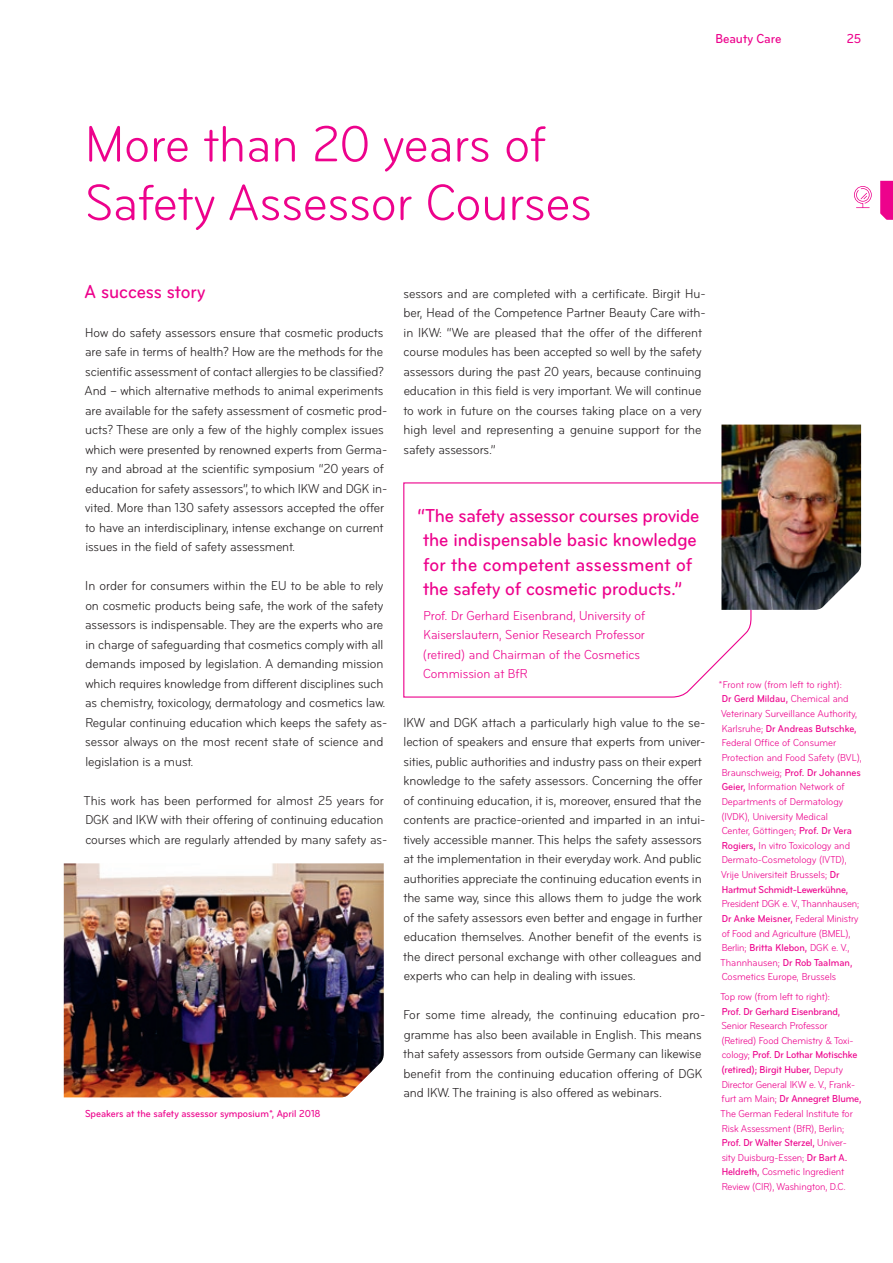
<style>
.page{position:relative;width:893px;height:1263px;background:#fff}
.page>*{position:absolute;margin:0;border:0;box-sizing:border-box;transform-origin:0 0}
.t1{font:condensed 52.5px/58.5px "Bryant";color:#ed028c}
.t2{font:500 condensed 19.5px/24.3px "Bryant";color:#ed028c}
.t3{font:condensed 13.5px/19.5px "Bryant";letter-spacing:-.005em;color:#231f20}
.t4{font:condensed 13.5px/19.5px "Bryant";color:#ed028c}
.t5{font:500 condensed 13.5px "Bryant";color:#ed028c}
.t6{font:condensed 10.5px/14.7px "Bryant";letter-spacing:-.01em;color:#ed028c}
.t7{font:500 condensed 10.5px "Bryant";color:#ed028c}
.s1{font-weight:500}
</style>
<div class="page">
<img style="left:64px;top:863px;width:320px;height:234px">
<svg style="left:403px;top:482px;width:349px;height:216px"></svg>
<img style="left:721px;top:425px;width:140px;height:185px">
<svg style="left:854px;top:186px;width:18px;height:22px"></svg>
<svg style="left:880px;top:181px;width:13px;height:39px"></svg>
<p class="t5" style="left:715px;top:30px;width:68px">Beauty Care</p>
<p class="t5" style="left:847px;top:30px;width:16px">25</p>
<h1 class="t1" style="left:85px;top:116px;width:508px">More than 20 years of<br>Safety Assessor Courses</h1>
<h2 class="t2" style="left:85px;top:279px;width:122px">A success story</h2>
<p class="t3" style="left:84px;top:323px;width:304px">How do safety assessors ensure that cosmetic products are safe in terms of health? How are the methods for the scientific assessment of contact allergies to be classified?<br>And – which alternative methods to animal experiments are available for the safety assessment of cosmetic prod&shy;ucts? These are only a few of the highly complex issues which were presented by renowned experts from Germa&shy;ny and abroad at the scientific symposium “20 years of education for safety assessors”, to which IKW and DGK in&shy;vited. More than 130 safety assessors accepted the offer to have an interdisciplinary, intense exchange on current issues in the field of safety assessment.</p>
<p class="t3" style="left:85px;top:576px;width:304px">In order for consumers within the EU to be able to rely on cosmetic products being safe, the work of the safety assessors is indispensable. They are the experts who are in charge of safeguarding that cosmetics comply with all demands imposed by legislation. A demanding mission which requires knowledge from different disciplines such as chemistry, toxicology, dermatology and cosmetics law.<br>Regular continuing education which keeps the safety as&shy;sessor always on the most recent state of science and legislation is a must.</p>
<p class="t3" style="left:84px;top:791px;width:305px">This work has been performed for almost 25 years for<br>DGK and IKW with their offering of continuing education courses which are regularly attended by many safety as-</p>
<p class="t7" style="left:85px;top:1107px;width:237px">Speakers at the safety assessor symposium*, April 2018</p>
<p class="t3" style="left:403px;top:284px;width:304px">sessors and are completed with a certificate. Birgit Hu&shy;ber, Head of the Competence Partner Beauty Care with&shy;in IKW: “We are pleased that the offer of the different course modules has been accepted so well by the safety assessors during the past 20 years, because continuing education in this field is very important. We will continue to work in future on the courses taking place on a very high level and representing a genuine support for the safety assessors.”</p>
<h2 class="t2" style="left:417px;top:503px;width:283px">“The safety assessor courses provide the indispensable basic knowledge for the competent assessment of the safety of cosmetic products.”</h2>
<p class="t4" style="left:423px;top:606px;width:224px">Prof. Dr Gerhard Eisenbrand, University of Kaiserslautern, Senior Research Professor (retired) and Chairman of the Cosmetics Commission at BfR</p>
<p class="t3" style="left:403px;top:713px;width:304px">IKW and DGK attach a particularly high value to the se&shy;lection of speakers and ensure that experts from univer&shy;sities, public authorities and industry pass on their expert knowledge to the safety assessors. Concerning the offer of continuing education, it is, moreover, ensured that the contents are practice-oriented and imparted in an intui&shy;tively accessible manner. This helps the safety assessors at the implementation in their everyday work. And public authorities appreciate the continuing education events in the same way, since this allows them to judge the work of the safety assessors even better and engage in further education themselves. Another benefit of the events is the direct personal exchange with other colleagues and experts who can help in dealing with issues.</p>
<p class="t3" style="left:403px;top:1005px;width:303px">For some time already, the continuing education pro&shy;gramme has also been available in English. This means that safety assessors from outside Germany can likewise benefit from the continuing education offering of DGK and IKW. The training is also offered as webinars.</p>
<p class="t6" style="left:719px;top:677px;width:145px">*Front row (from left to right):<br><span class="s1">Dr Gerd Mildau,</span> Chemical and<br>Veterinary Surveillance Authority,<br>Karlsruhe; <span class="s1">Dr Andreas Butschke,<br></span>Federal Office of Consumer<br>Protection and Food Safety (BVL),<br>Braunschweig; <span class="s1">Prof. Dr Johannes<br>Geier,</span> Information Network of<br>Departments of Dermatology (IVDK), University Medical<br>Center, Göttingen; <span class="s1">Prof. Dr Vera<br>Rogiers,</span> In vitro Toxicology and<br>Dermato-Cosmetology (IVTD),<br>Vrije Universiteit Brussels; <span class="s1">Dr<br>Hartmut Schmidt-Lewerkühne,</span></p>
<p class="t6" style="left:721px;top:897px;width:140px">President DGK e. V., Thannhausen;<br><span class="s1">Dr Anke Meisner,</span> Federal Ministry of Food and Agriculture (BMEL),<br>Berlin; <span class="s1">Britta Klebon,</span> DGK e. V.,<br>Thannhausen; <span class="s1">Dr Rob Taalman,<br></span>Cosmetics Europe, Brussels</p>
<p class="t6" style="left:721px;top:989px;width:111px">Top row (from left to right):</p>
<p class="t7" style="left:722px;top:1005px;width:120px">Prof. Dr Gerhard Eisenbrand,</p>
<p class="t6" style="left:721px;top:1018px;width:142px">Senior Research Professor (Retired) Food Chemistry &amp; Toxi&shy;cology; <span class="s1">Prof. Dr Lothar Motischke (retired); Birgit Huber,</span> Deputy<br>Director General IKW e. V., Frank&shy;furt am Main; <span class="s1">Dr Annegret Blume,<br></span>The German Federal Institute for<br>Risk Assessment (BfR), Berlin;<br><span class="s1">Prof. Dr Walter Sterzel,</span> Univer&shy;sity Duisburg-Essen; <span class="s1">Dr Bart A.<br>Heldreth,</span> Cosmetic Ingredient<br>Review (CIR), Washington, D.C.</p>
</div>
